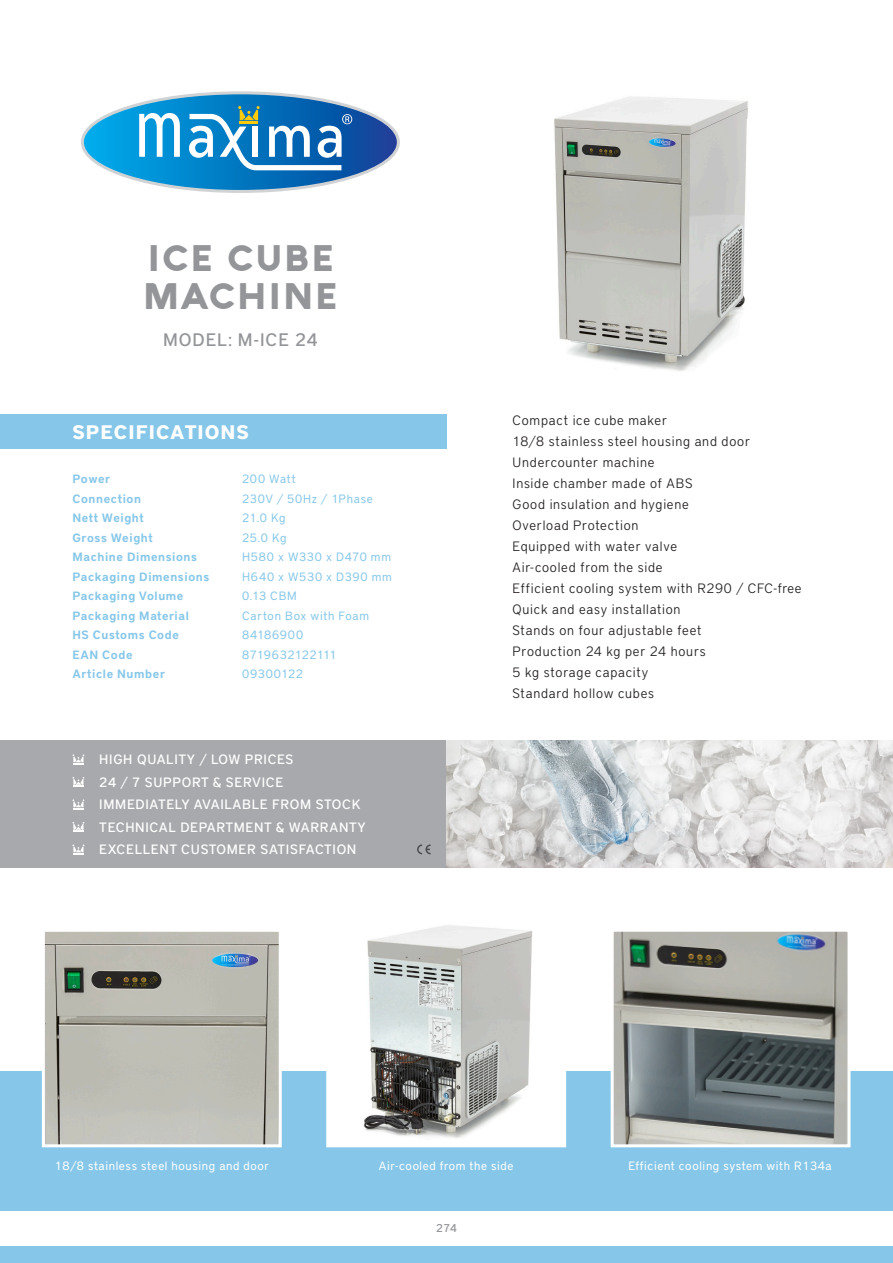
<style>
.page{position:relative;width:893px;height:1263px;background:#fff}
.page>*{position:absolute;margin:0;border:0;box-sizing:border-box;transform-origin:0 0}
.t1{font:900 36px/37.5px "Aquawax";letter-spacing:.04em;color:#939598}
.t2{font:700 19.5px "District Pro";letter-spacing:.05em;color:#fff}
.t3{font:500 18px "District Pro";letter-spacing:.05em;color:#939598}
.t4{font:300 13.5px "District Pro";letter-spacing:.055em;color:#231f20}
.t5{font:500 13.5px "District Pro";letter-spacing:.05em;color:#fff}
.t6{font:600 12px "District Pro";letter-spacing:.05em;color:#86c7e9}
.t7{font:12px "District Pro";letter-spacing:.055em;color:#86c7e9}
.t8{font:12px "District Pro";letter-spacing:.05em;color:#fff}
.t9{font:12px "District Pro";letter-spacing:.015em;color:#86c7e9}
.t10{font:500 11.25px "District Pro";color:#939598}
</style>
<div class="page">
<div style="left:0;top:1071px;width:893px;height:192px;background:#86c7e9"></div>
<div style="left:0;top:1211px;width:893px;height:34px;background:#fff"></div>
<div style="left:0;top:740px;width:446px;height:128px;background:#a8a9ad"></div>
<div style="left:0;top:415px;width:446px;height:34px;background:#86c7e9"></div>
<svg style="left:82px;top:93px;width:316px;height:99px"></svg>
<svg style="left:73px;top:754px;width:11px;height:10px"></svg>
<svg style="left:73px;top:777px;width:11px;height:10px"></svg>
<svg style="left:73px;top:799px;width:11px;height:10px"></svg>
<svg style="left:73px;top:844px;width:11px;height:10px"></svg>
<svg style="left:73px;top:822px;width:11px;height:10px"></svg>
<svg style="left:417px;top:844px;width:14px;height:10px"></svg>
<img style="left:554px;top:96px;width:194px;height:275px">
<svg style="left:41px;top:931px;width:241px;height:217px;background:#b7b8b1"></svg>
<svg style="left:326px;top:925px;width:241px;height:223px"></svg>
<svg style="left:610px;top:931px;width:241px;height:217px;background:#8a8f8d"></svg>
<img style="left:446px;top:740px;width:447px;height:128px">
<p class="t1" style="left:143px;top:239px;width:196px">ICE CUBE<br>MACHINE</p>
<p class="t3" style="left:163px;top:328px;width:156px">MODEL: M-ICE 24</p>
<p class="t2" style="left:73px;top:418px;width:178px">SPECIFICATIONS</p>
<p class="t6" style="left:73px;top:471px;width:39px">Power</p>
<p class="t6" style="left:73px;top:490px;width:70px">Connection</p>
<p class="t6" style="left:73px;top:510px;width:73px">Nett Weight</p>
<p class="t6" style="left:73px;top:529px;width:82px">Gross Weight</p>
<p class="t6" style="left:73px;top:549px;width:126px">Machine Dimensions</p>
<p class="t6" style="left:73px;top:568px;width:138px">Packaging Dimensions</p>
<p class="t6" style="left:73px;top:588px;width:112px">Packaging Volume</p>
<p class="t6" style="left:73px;top:607px;width:118px">Packaging Material</p>
<p class="t6" style="left:73px;top:627px;width:108px">HS Customs Code</p>
<p class="t6" style="left:73px;top:646px;width:62px">EAN Code</p>
<p class="t6" style="left:73px;top:666px;width:94px">Article Number</p>
<p class="t7" style="left:242px;top:471px;width:55px">200 Watt</p>
<p class="t7" style="left:242px;top:490px;width:132px">230V / 50Hz / 1Phase</p>
<p class="t7" style="left:242px;top:510px;width:45px">21.0 Kg</p>
<p class="t7" style="left:242px;top:529px;width:46px">25.0 Kg</p>
<p class="t7" style="left:242px;top:549px;width:150px">H580 x W330 x D470 mm</p>
<p class="t7" style="left:242px;top:568px;width:151px">H640 x W530 x D390 mm</p>
<p class="t7" style="left:242px;top:588px;width:56px">0.13 CBM</p>
<p class="t7" style="left:242px;top:607px;width:129px">Carton Box with Foam</p>
<p class="t7" style="left:242px;top:627px;width:63px">84186900</p>
<p class="t9" style="left:242px;top:646px;width:96px">8719632122111</p>
<p class="t7" style="left:242px;top:666px;width:62px">09300122</p>
<p class="t5" style="left:99px;top:750px;width:196px">HIGH QUALITY / LOW PRICES</p>
<p class="t5" style="left:99px;top:773px;width:186px">24 / 7 SUPPORT &amp; SERVICE</p>
<p class="t5" style="left:99px;top:795px;width:263px">IMMEDIATELY AVAILABLE FROM STOCK</p>
<p class="t5" style="left:99px;top:818px;width:268px">TECHNICAL DEPARTMENT &amp; WARRANTY</p>
<p class="t5" style="left:99px;top:840px;width:259px">EXCELLENT CUSTOMER SATISFACTION</p>
<p class="t4" style="left:513px;top:411px;width:156px">Compact ice cube maker</p>
<p class="t4" style="left:513px;top:432px;width:239px">18/8 stainless steel housing and door</p>
<p class="t4" style="left:513px;top:453px;width:143px">Undercounter machine</p>
<p class="t4" style="left:513px;top:474px;width:181px">Inside chamber made of ABS</p>
<p class="t4" style="left:513px;top:495px;width:178px">Good insulation and hygiene</p>
<p class="t4" style="left:513px;top:516px;width:127px">Overload Protection</p>
<p class="t4" style="left:513px;top:537px;width:166px">Equipped with water valve</p>
<p class="t4" style="left:513px;top:558px;width:152px">Air-cooled from the side</p>
<p class="t4" style="left:513px;top:579px;width:290px">Efficient cooling system with R290 / CFC-free</p>
<p class="t4" style="left:513px;top:600px;width:169px">Quick and easy installation</p>
<p class="t4" style="left:513px;top:621px;width:190px">Stands on four adjustable feet</p>
<p class="t4" style="left:513px;top:642px;width:195px">Production 24 kg per 24 hours</p>
<p class="t4" style="left:513px;top:663px;width:137px">5 kg storage capacity</p>
<p class="t4" style="left:513px;top:684px;width:143px">Standard hollow cubes</p>
<p class="t8" style="left:55px;top:1157px;width:216px">18/8 stainless steel housing and door</p>
<p class="t8" style="left:379px;top:1157px;width:136px">Air-cooled from the side</p>
<p class="t8" style="left:628px;top:1157px;width:205px">Efficient cooling system with R134a</p>
<p class="t10" style="left:436px;top:1221px;width:22px">274</p>
</div>
